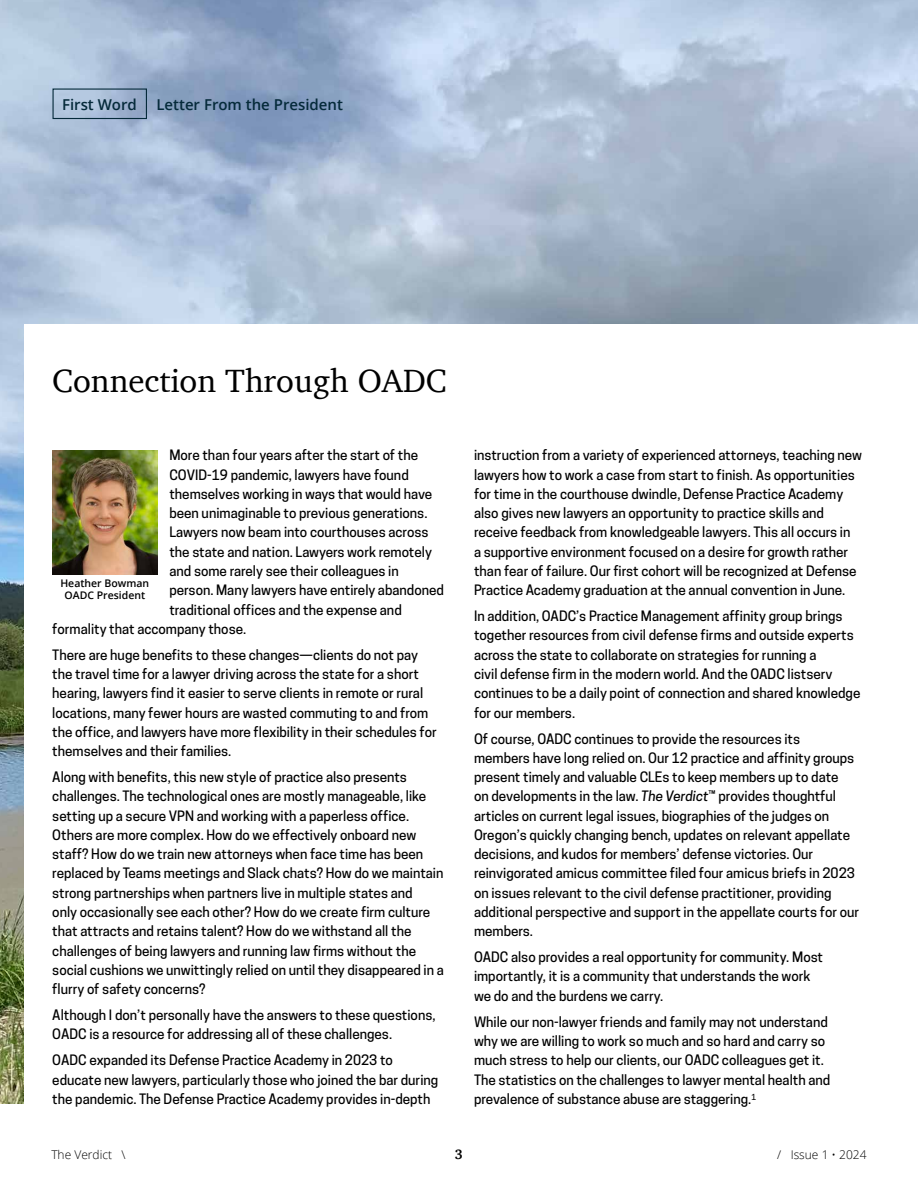
<style>
.page{position:relative;width:918px;height:1188px;background:#fff}
.page>*{position:absolute;margin:0;border:0;box-sizing:border-box;transform-origin:0 0}
.t1{font:33px "Charter";color:#000}
.t2{font:600 15px "Open Sans";color:#052a3a}
.t3{font:700 13.8px "Charter";color:#000}
.t4{font:500 13.5px/19.2px "Cooper Hewitt";color:#000}
.t5{font:300 12px "Open Sans";color:#000}
.t6{font:600 10.5px/12.6px "Open Sans";color:#000;text-align:center}
.s1{font-style:italic}
</style>
<div class="page">
<img style="left:0;top:0;width:918px;height:1104px">
<div style="left:24px;top:324px;width:894px;height:798px;background:#fff"></div>
<img style="left:52px;top:450px;width:105px;height:124px">
<div style="left:52px;top:88px;width:95px;height:31px;border:1px solid #052a3a"></div>
<p class="t2" style="left:62px;top:94px;width:76px">First Word</p>
<p class="t2" style="left:156px;top:94px;width:188px">Letter From the President</p>
<h1 class="t1" style="left:52px;top:353px;width:396px">Connection Through OADC</h1>
<p class="t4" style="left:169px;top:446px;width:250px">More than four years after the start of the</p>
<p class="t4" style="left:169px;top:465px;width:241px">COVID-19 pandemic, lawyers have found</p>
<p class="t4" style="left:169px;top:484px;width:264px">themselves working in ways that would have</p>
<p class="t4" style="left:169px;top:504px;width:260px">been unimaginable to previous generations.</p>
<p class="t4" style="left:169px;top:523px;width:261px">Lawyers now beam into courthouses across</p>
<p class="t4" style="left:169px;top:542px;width:264px">the state and nation. Lawyers work remotely</p>
<p class="t4" style="left:169px;top:561px;width:231px">and some rarely see their colleagues in</p>
<p class="t4" style="left:169px;top:581px;width:276px">person. Many lawyers have entirely abandoned</p>
<p class="t4" style="left:169px;top:600px;width:234px">traditional offices and the expense and</p>
<p class="t4" style="left:52px;top:619px;width:196px">formality that accompany those.</p>
<p class="t4" style="left:52px;top:645px;width:386px">There are huge benefits to these changes—clients do not pay the travel time for a lawyer driving across the state for a short hearing, lawyers find it easier to serve clients in remote or rural locations, many fewer hours are wasted commuting to and from the office, and lawyers have more flexibility in their schedules for themselves and their families.</p>
<p class="t4" style="left:52px;top:768px;width:393px">Along with benefits, this new style of practice also presents challenges. The technological ones are mostly manageable, like setting up a secure VPN and working with a paperless office.<br>Others are more complex. How do we effectively onboard new staff? How do we train new attorneys when face time has been replaced by Teams meetings and Slack chats? How do we maintain strong partnerships when partners live in multiple states and<br>only occasionally see each other? How do we create firm culture that attracts and retains talent? How do we withstand all the challenges of being lawyers and running law firms without the social cushions we unwittingly relied on until they disappeared in a flurry of safety concerns?</p>
<p class="t4" style="left:52px;top:1005px;width:385px">Although I don’t personally have the answers to these questions,<br>OADC is a resource for addressing all of these challenges.</p>
<p class="t4" style="left:52px;top:1051px;width:388px">OADC expanded its Defense Practice Academy in 2023 to educate new lawyers, particularly those who joined the bar during the pandemic. The Defense Practice Academy provides in-depth</p>
<p class="t6" style="left:60px;top:576px;width:90px">Heather Bowman<br>OADC President</p>
<p class="t4" style="left:474px;top:446px;width:390px">instruction from a variety of experienced attorneys, teaching new lawyers how to work a case from start to finish. As opportunities for time in the courthouse dwindle, Defense Practice Academy also gives new lawyers an opportunity to practice skills and receive feedback from knowledgeable lawyers. This all occurs in<br>a supportive environment focused on a desire for growth rather than fear of failure. Our first cohort will be recognized at Defense Practice Academy graduation at the annual convention in June.</p>
<p class="t4" style="left:474px;top:607px;width:388px">In addition, OADC’s Practice Management affinity group brings together resources from civil defense firms and outside experts across the state to collaborate on strategies for running a<br>civil defense firm in the modern world. And the OADC listserv continues to be a daily point of connection and shared knowledge for our members.</p>
<p class="t4" style="left:474px;top:729px;width:387px">Of course, OADC continues to provide the resources its members have long relied on. Our 12 practice and affinity groups present timely and valuable CLEs to keep members up to date<br>on developments in the law. <span class="s1">The Verdict</span>™ provides thoughtful articles on current legal issues, biographies of the judges on Oregon’s quickly changing bench, updates on relevant appellate decisions, and kudos for members’ defense victories. Our reinvigorated amicus committee filed four amicus briefs in 2023 on issues relevant to the civil defense practitioner, providing additional perspective and support in the appellate courts for our members.</p>
<p class="t4" style="left:474px;top:948px;width:351px">OADC also provides a real opportunity for community. Most importantly, it is a community that understands the work we do and the burdens we carry.</p>
<p class="t4" style="left:474px;top:1012px;width:358px">While our non-lawyer friends and family may not understand why we are willing to work so much and so hard and carry so much stress to help our clients, our OADC colleagues get it.<br>The statistics on the challenges to lawyer mental health and prevalence of substance abuse are staggering.<sup>1</sup></p>
<p class="t5" style="left:51px;top:1146px;width:76px">The Verdict \</p>
<p class="t3" style="left:455px;top:1142px;width:10px">3</p>
<p class="t5" style="left:777px;top:1146px;width:91px">/ Issue 1 • 2024</p>
</div>
